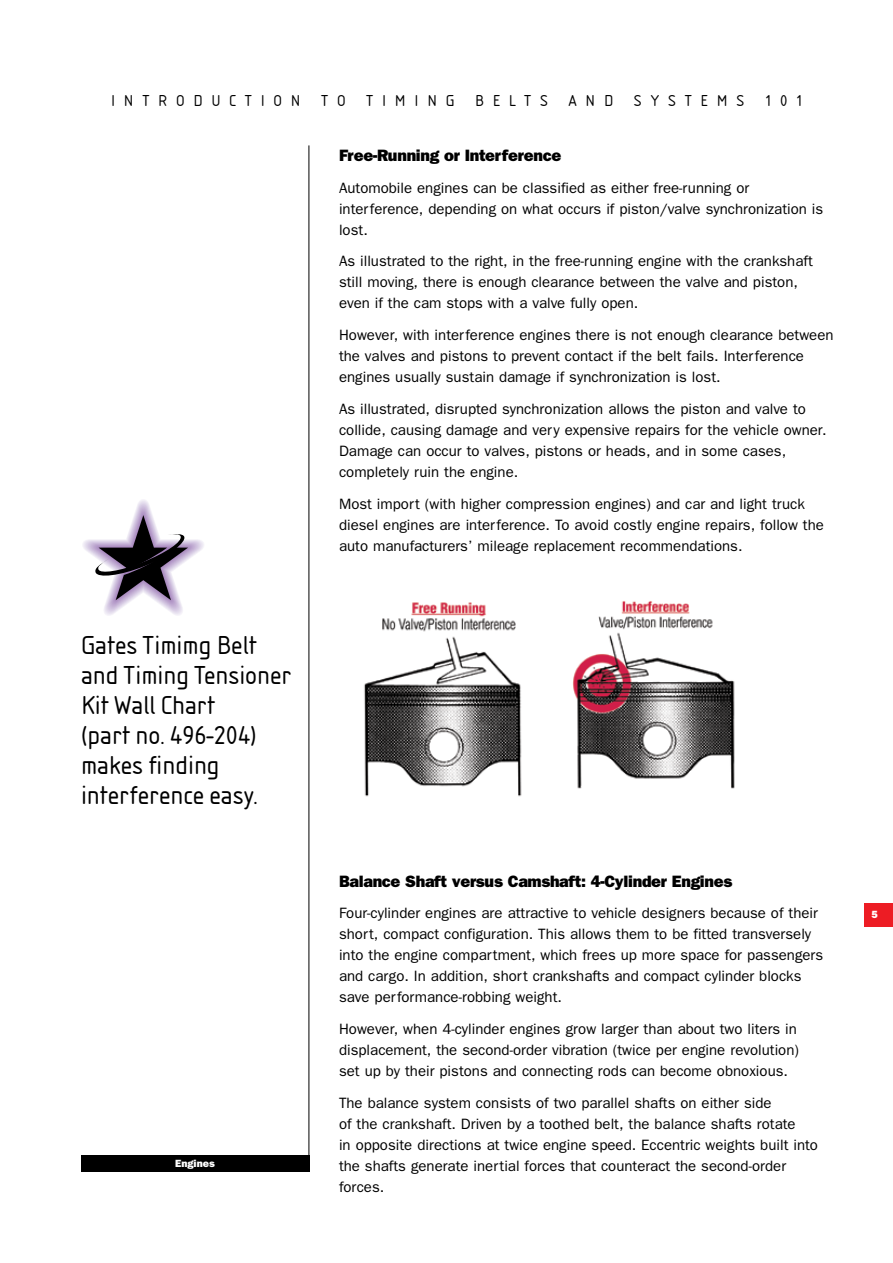
<style>
.page{position:relative;width:893px;height:1263px;background:#fff}
.page>*{position:absolute;margin:0;border:0;box-sizing:border-box;transform-origin:0 0}
.t1{font:27px/30px "Isonorm D";color:#000}
.t2{font:800 16.5px "Franklin Gothic";letter-spacing:-.02em;color:#000}
.t3{font:16.5px "Isonorm D";letter-spacing:.53em;color:#000}
.t4{font:15px/21px "Franklin Gothic";color:#000}
.t5{font:800 10.5px "Franklin Gothic";color:#fff}
</style>
<div class="page">
<hr style="left:309px;top:145px;width:1px;height:1025px;background:#000">
<div style="left:864px;top:903px;width:29px;height:24px;background:#ed1c24"></div>
<div style="left:81px;top:1155px;width:228px;height:16px;background:#000"></div>
<svg style="left:83px;top:499px;width:121px;height:117px"></svg>
<img style="left:364px;top:602px;width:158px;height:195px">
<img style="left:573px;top:601px;width:162px;height:188px">
<p class="t3" style="left:111px;top:91px;width:191px">introduction</p>
<p class="t3" style="left:321px;top:91px;width:26px">t o</p>
<p class="t3" style="left:366px;top:91px;width:90px">timing</p>
<p class="t3" style="left:475px;top:91px;width:74px">Belts</p>
<p class="t3" style="left:568px;top:91px;width:46px">and</p>
<p class="t3" style="left:634px;top:91px;width:112px">systems</p>
<p class="t3" style="left:765px;top:91px;width:40px">101</p>
<h1 class="t1" style="left:81px;top:630px;width:212px">Gates Timimg Belt and Timing Tensioner<br>Kit Wall Chart<br>(part no. 496-204) makes finding interference easy.</h1>
<p class="t5" style="left:175px;top:1157px;width:41px">Engines</p>
<p class="t2" style="left:339px;top:145px;width:224px">Free-Running or Interference</p>
<p class="t4" style="left:339px;top:177px;width:486px">Automobile engines can be classified as either free-running or interference, depending on what occurs if piston/valve synchronization is lost.</p>
<p class="t4" style="left:339px;top:251px;width:475px">As illustrated to the right, in the free-running engine with the crankshaft still moving, there is enough clearance between the valve and piston, even if the cam stops with a valve fully open.</p>
<p class="t4" style="left:339px;top:325px;width:496px">However, with interference engines there is not enough clearance between the valves and pistons to prevent contact if the belt fails. Interference engines usually sustain damage if synchronization is lost.</p>
<p class="t4" style="left:339px;top:399px;width:489px">As illustrated, disrupted synchronization allows the piston and valve to collide, causing damage and very expensive repairs for the vehicle owner.<br>Damage can occur to valves, pistons or heads, and in some cases, completely ruin the engine.</p>
<p class="t4" style="left:339px;top:493px;width:486px">Most import (with higher compression engines) and car and light truck diesel engines are interference. To avoid costly engine repairs, follow the auto manufacturers’ mileage replacement recommendations.</p>
<p class="t2" style="left:339px;top:871px;width:395px">Balance Shaft versus Camshaft: 4-Cylinder Engines</p>
<p class="t4" style="left:339px;top:903px;width:486px">Four-cylinder engines are attractive to vehicle designers because of their short, compact configuration. This allows them to be fitted transversely into the engine compartment, which frees up more space for passengers and cargo. In addition, short crankshafts and compact cylinder blocks save performance-robbing weight.</p>
<p class="t4" style="left:339px;top:1019px;width:461px">However, when 4-cylinder engines grow larger than about two liters in displacement, the second-order vibration (twice per engine revolution) set up by their pistons and connecting rods can become obnoxious.</p>
<p class="t4" style="left:339px;top:1092px;width:481px">The balance system consists of two parallel shafts on either side<br>of the crankshaft. Driven by a toothed belt, the balance shafts rotate<br>in opposite directions at twice engine speed. Eccentric weights built into the shafts generate inertial forces that counteract the second-order forces.</p>
</div>
